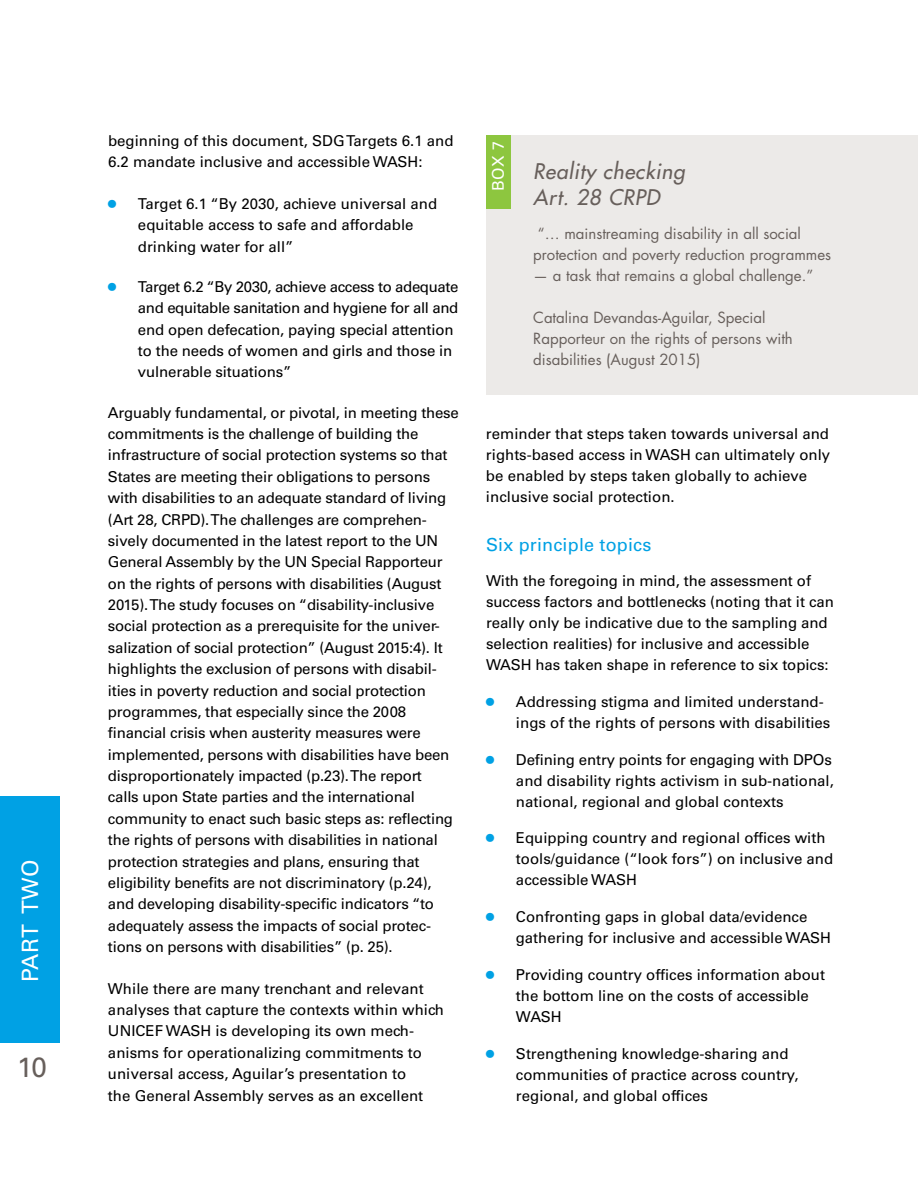
<style>
.page{position:relative;width:918px;height:1188px;background:#fff}
.page>*{position:absolute;margin:0;border:0;box-sizing:border-box;transform-origin:0 0}
.t1{font:27.9px "Univers LT Std";color:#675f5b}
.t2{font:22.5px "Univers LT Std";color:#fff}
.t3{font:italic 500 21px/25.5px "Futura Std";letter-spacing:.03em;color:#675f5b}
.t4{font:18px "Univers LT Std";letter-spacing:.01em;color:#00a1e4}
.t5{font:16.05px "Univers LT Std";color:#fff}
.t6{font:15px/21.3px "Univers LT Std";letter-spacing:-.01em;color:#000}
.t7{font:15px/21px "Futura Std";color:#675f5b}
.s1{font-size:22.5px;color:#00a1e4}
</style>
<div class="page">
<div style="left:0;top:797px;width:60px;height:246px;background:#00a1e4"></div>
<div style="left:486px;top:135px;width:432px;height:259px;background:#eceae8"></div>
<div style="left:486px;top:135px;width:25px;height:74px;background:#8dc63f"></div>
<h2 class="t2" style="left:17px;top:982px;width:124px;rotate:-90deg">PART TWO</h2>
<h1 class="t1" style="left:17px;top:1051px;width:31px">10</h1>
<p class="t6" style="left:108px;top:130px;width:347px">beginning of this document, SDG Targets 6.1 and<br>6.2 mandate inclusive and accessible WASH:</p>
<p class="t6" style="left:138px;top:193px;width:301px;text-indent:-30px"><span class="s1">•</span> Target 6.1 “By 2030, achieve universal and equitable access to safe and affordable drinking water for all”</p>
<p class="t6" style="left:138px;top:276px;width:322px;text-indent:-30px"><span class="s1">•</span> Target 6.2 “By 2030, achieve access to adequate and equitable sanitation and hygiene for all and end open defecation, paying special attention to the needs of women and girls and those in vulnerable situations”</p>
<p class="t6" style="left:108px;top:402px;width:352px">Arguably fundamental, or pivotal, in meeting these commitments is the challenge of building the infrastructure of social protection systems so that States are meeting their obligations to persons with disabilities to an adequate standard of living (Art 28, CRPD). The challenges are comprehen&shy;sively documented in the latest report to the UN General Assembly by the UN Special Rapporteur on the rights of persons with disabilities (August 2015). The study focuses on “disability-inclusive social protection as a prerequisite for the univer&shy;salization of social protection” (August 2015:4). It highlights the exclusion of persons with disabil&shy;ities in poverty reduction and social protection programmes, that especially since the 2008 financial crisis when austerity measures were implemented, persons with disabilities have been disproportionately impacted (p.23). The report<br>calls upon State parties and the international community to enact such basic steps as: reflecting the rights of persons with disabilities in national protection strategies and plans, ensuring that eligibility benefits are not discriminatory (p.24), and developing disability-specific indicators “to adequately assess the impacts of social protec&shy;tions on persons with disabilities” (p. 25).</p>
<p class="t6" style="left:108px;top:978px;width:337px">While there are many trenchant and relevant analyses that capture the contexts within which UNICEF WASH is developing its own mech&shy;anisms for operationalizing commitments to universal access, Aguilar’s presentation to<br>the General Assembly serves as an excellent</p>
<p class="t5" style="left:489px;top:191px;width:51px;rotate:-90deg">BOX 7</p>
<h3 class="t3" style="left:533px;top:159px;width:153px">Reality checking<br>Art. 28 CRPD</h3>
<p class="t7" style="left:533px;top:223px;width:299px;text-indent:5px">“… mainstreaming disability in all social protection and poverty reduction programmes</p>
<p class="t7" style="left:533px;top:265px;width:281px">— a task that remains a global challenge.”</p>
<p class="t7" style="left:533px;top:307px;width:261px">Catalina Devandas-Aguilar, Special<br>Rapporteur on the rights of persons with disabilities (August 2015)</p>
<p class="t6" style="left:486px;top:423px;width:346px">reminder that steps taken towards universal and rights-based access in WASH can ultimately only be enabled by steps taken globally to achieve inclusive social protection.</p>
<p class="t4" style="left:486px;top:534px;width:167px">Six principle topics</p>
<p class="t6" style="left:486px;top:570px;width:349px">With the foregoing in mind, the assessment of success factors and bottlenecks (noting that it can really only be indicative due to the sampling and selection realities) for inclusive and accessible WASH has taken shape in reference to six topics:</p>
<p class="t6" style="left:516px;top:691px;width:316px;text-indent:-30px"><span class="s1">•</span> Addressing stigma and limited understand&shy;ings of the rights of persons with disabilities</p>
<p class="t6" style="left:516px;top:749px;width:319px;text-indent:-30px"><span class="s1">•</span> Defining entry points for engaging with DPOs and disability rights activism in sub-national, national, regional and global contexts</p>
<p class="t6" style="left:516px;top:828px;width:319px;text-indent:-30px"><span class="s1">•</span> Equipping country and regional offices with tools/guidance (“look fors”) on inclusive and accessible WASH</p>
<p class="t6" style="left:516px;top:906px;width:317px;text-indent:-30px"><span class="s1">•</span> Confronting gaps in global data/evidence gathering for inclusive and accessible WASH</p>
<p class="t6" style="left:516px;top:964px;width:311px;text-indent:-30px"><span class="s1">•</span> Providing country offices information about the bottom line on the costs of accessible<br>WASH</p>
<p class="t6" style="left:516px;top:1043px;width:284px;text-indent:-30px"><span class="s1">•</span> Strengthening knowledge-sharing and communities of practice across country, regional, and global offices</p>
</div>
